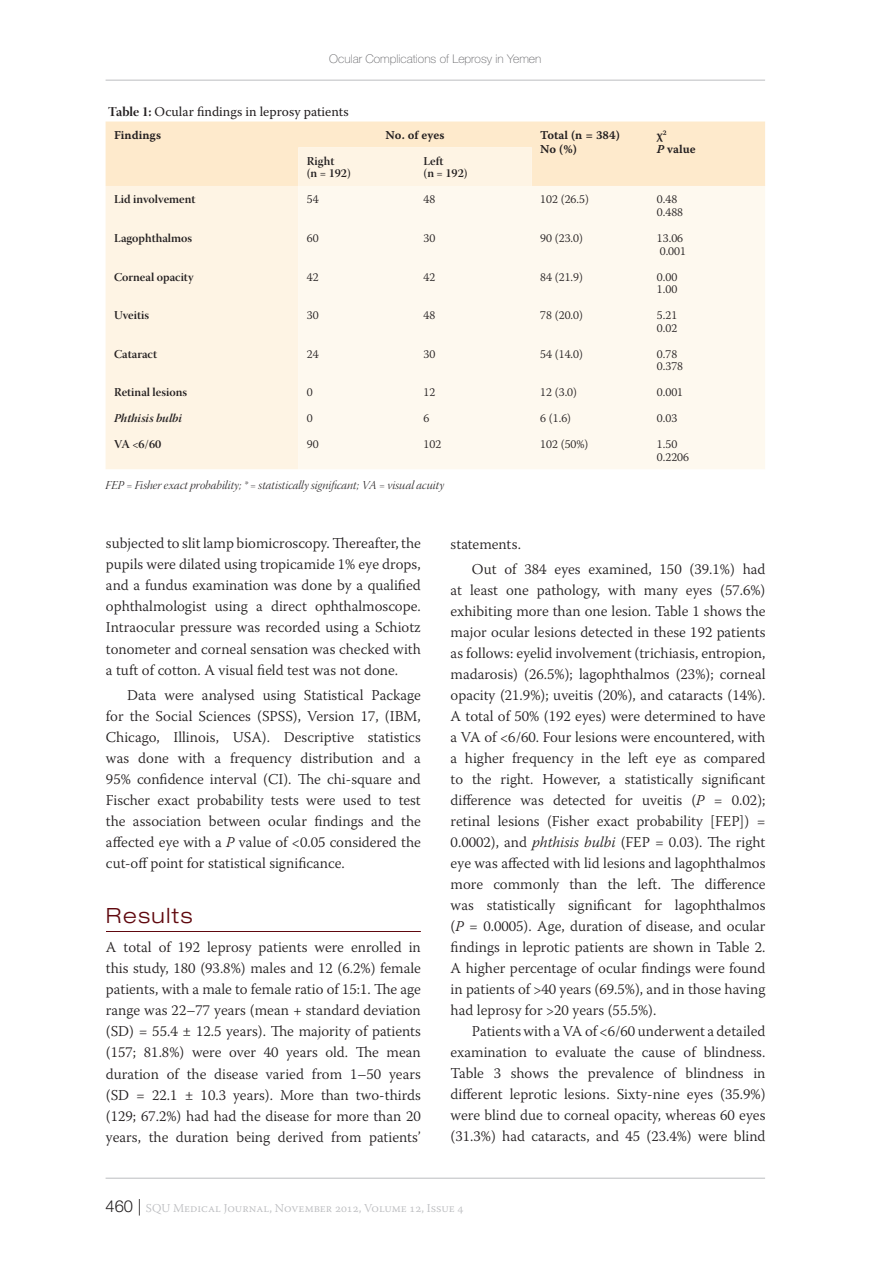
<style>
.page{position:relative;width:892px;height:1262px;background:#fff}
.page>*{position:absolute;margin:0;border:0;box-sizing:border-box;transform-origin:0 0}
.Heading1{font:300 expanded 21px "Helvetica Neue LT Pro";letter-spacing:.075em;color:#60080e}
.Text_Para_2{font:300 15px/21px "Warnock Pro";color:#231f20;text-align:justify}
.Text_Para_1{font:300 15px/21px "Warnock Pro";color:#231f20;text-align:justify}
.Tables{font:13.5px "Warnock Pro";color:#231f20}
.Table_Text{font:300 12px/12.8px "Warnock Pro";color:#231f20}
.Table_Subheading{font:12px "Warnock Pro Semibold Subh";color:#231f20}
.Table_Sub{font:12px "Warnock Pro Light It Disp";color:#231f20}
.Footer_Right{font:300 12px "Warnock Pro";color:#bcbdc0}
.Table_Text_Heading{font:12px/14.4px "Warnock Pro Semibold Capt";color:#231f20}
.t1{font:100 12px "Helvetica Neue LT Pro";color:#636366}
.Table_Subheading_NoP{font:12px/12.8px "Warnock Pro Semibold Subh";color:#231f20}
.Table_Subheading-2{font:12px "Warnock Pro Semibold It Subh";color:#231f20}
.s1{font-family:"Warnock Pro Bold Disp"}
.s2{font-family:"Warnock Pro Semibold It Capt"}
.s3{font-style:italic}
.s4{font-family:"Helvetica Neue LT Pro";font-size:16.5px;color:#231f20}
</style>
<div class="page">
<hr style="left:106px;top:80px;width:659px;height:1px;background:#bcbdc0">
<hr style="left:106px;top:1177px;width:659px;height:1px;background:#bcbdc0">
<hr style="left:106px;top:931px;width:315px;height:1px;background:#60080e">
<div style="left:106px;top:121px;width:659px;height:65px;background:#feeacc"></div>
<svg style="left:106px;top:147px;width:425px;height:322px;background:#fef2e1"></svg>
<div style="left:298px;top:186px;width:467px;height:283px;background:#fef9ef"></div>
<p class="t1" style="left:329px;top:52px;width:213px">Ocular Complications of Leprosy in Yemen</p>
<p class="Tables" style="left:108px;top:103px;width:242px"><span class="s1">Table 1:</span> Ocular findings in leprosy patients</p>
<p class="Table_Text_Heading" style="left:114px;top:127px;width:48px">Findings</p>
<p class="Table_Text_Heading" style="left:385px;top:127px;width:60px">No. of eyes</p>
<p class="Table_Text_Heading" style="left:540px;top:127px;width:81px">Total (n = 384)</p>
<p class="Table_Text_Heading" style="left:540px;top:142px;width:38px">No (%)</p>
<p class="Table_Subheading_NoP" style="left:307px;top:154px;width:46px">Right<br>(n = 192)</p>
<p class="Table_Subheading_NoP" style="left:423px;top:154px;width:46px">Left<br>(n = 192)</p>
<p class="Table_Text_Heading" style="left:656px;top:127px;width:40px">χ<sup>2<br></sup><span class="s2">P</span> value</p>
<p class="Table_Subheading" style="left:114px;top:192px;width:83px">Lid involvement</p>
<p class="Table_Text" style="left:307px;top:193px;width:13px">54</p>
<p class="Table_Text" style="left:423px;top:193px;width:13px">48</p>
<p class="Table_Text" style="left:540px;top:193px;width:50px">102 (26.5)</p>
<p class="Table_Text" style="left:656px;top:193px;width:28px">0.48<br>0.488</p>
<p class="Table_Subheading" style="left:114px;top:231px;width:80px">Lagophthalmos</p>
<p class="Table_Text" style="left:307px;top:231px;width:13px">60</p>
<p class="Table_Text" style="left:423px;top:231px;width:13px">30</p>
<p class="Table_Text" style="left:540px;top:231px;width:44px">90 (23.0)</p>
<p class="Table_Text" style="left:656px;top:231px;width:31px">13.06<br>0.001</p>
<p class="Table_Subheading" style="left:114px;top:269px;width:81px">Corneal opacity</p>
<p class="Table_Text" style="left:307px;top:270px;width:13px">42</p>
<p class="Table_Text" style="left:423px;top:270px;width:13px">42</p>
<p class="Table_Text" style="left:540px;top:270px;width:44px">84 (21.9)</p>
<p class="Table_Text" style="left:656px;top:270px;width:22px">0.00<br>1.00</p>
<p class="Table_Subheading" style="left:114px;top:308px;width:37px">Uveitis</p>
<p class="Table_Text" style="left:307px;top:308px;width:13px">30</p>
<p class="Table_Text" style="left:423px;top:308px;width:13px">48</p>
<p class="Table_Text" style="left:540px;top:308px;width:44px">78 (20.0)</p>
<p class="Table_Text" style="left:656px;top:308px;width:22px">5.21<br>0.02</p>
<p class="Table_Subheading" style="left:114px;top:346px;width:45px">Cataract</p>
<p class="Table_Text" style="left:307px;top:347px;width:13px">24</p>
<p class="Table_Text" style="left:423px;top:347px;width:13px">30</p>
<p class="Table_Text" style="left:540px;top:347px;width:44px">54 (14.0)</p>
<p class="Table_Text" style="left:656px;top:347px;width:28px">0.78<br>0.378</p>
<p class="Table_Subheading" style="left:114px;top:385px;width:74px">Retinal lesions</p>
<p class="Table_Text" style="left:307px;top:386px;width:7px">0</p>
<p class="Table_Text" style="left:423px;top:386px;width:13px">12</p>
<p class="Table_Text" style="left:540px;top:386px;width:38px">12 (3.0)</p>
<p class="Table_Text" style="left:656px;top:386px;width:28px">0.001</p>
<p class="Table_Subheading-2" style="left:114px;top:411px;width:69px">Phthisis bulbi</p>
<p class="Table_Text" style="left:307px;top:411px;width:7px">0</p>
<p class="Table_Text" style="left:423px;top:411px;width:7px">6</p>
<p class="Table_Text" style="left:540px;top:411px;width:32px">6 (1.6)</p>
<p class="Table_Text" style="left:656px;top:411px;width:22px">0.03</p>
<p class="Table_Subheading" style="left:114px;top:437px;width:49px">VA &lt;6/60</p>
<p class="Table_Text" style="left:307px;top:437px;width:13px">90</p>
<p class="Table_Text" style="left:423px;top:437px;width:19px">102</p>
<p class="Table_Text" style="left:540px;top:437px;width:50px">102 (50%)</p>
<p class="Table_Text" style="left:656px;top:437px;width:34px">1.50<br>0.2206</p>
<p class="Table_Sub" style="left:106px;top:478px;width:340px">FEP = Fisher exact probability; * = statistically significant; VA = visual acuity</p>
<p class="Text_Para_1" style="left:106px;top:532px;width:316px">subjected to slit lamp biomicroscopy. Thereafter, the pupils were dilated using tropicamide 1% eye drops, and a fundus examination was done by a qualified ophthalmologist using a direct ophthalmoscope.<br>Intraocular pressure was recorded using a Schiotz tonometer and corneal sensation was checked with a tuft of cotton. A visual field test was not done.</p>
<p class="Text_Para_2" style="left:106px;top:684px;width:316px;text-indent:21px">Data were analysed using Statistical Package for the Social Sciences (SPSS), Version 17, (IBM, Chicago, Illinois, USA). Descriptive statistics was done with a frequency distribution and a 95% confidence interval (CI). The chi-square and Fischer exact probability tests were used to test the association between ocular findings and the affected eye with a <span class="s3">P</span> value of &lt;0.05 considered the cut-off point for statistical significance.</p>
<p class="Heading1" style="left:106px;top:902px;width:88px">Results</p>
<p class="Text_Para_1" style="left:106px;top:936px;width:316px">A total of 192 leprosy patients were enrolled in this study, 180 (93.8%) males and 12 (6.2%) female patients, with a male to female ratio of 15:1. The age range was 22–77 years (mean + standard deviation (SD) = 55.4 ± 12.5 years). The majority of patients (157; 81.8%) were over 40 years old. The mean duration of the disease varied from 1–50 years (SD = 22.1 ± 10.3 years). More than two-thirds (129; 67.2%) had had the disease for more than 20 years, the duration being derived from patients’</p>
<p class="Text_Para_1" style="left:450px;top:533px;width:72px">statements.</p>
<p class="Text_Para_2" style="left:450px;top:558px;width:316px;text-indent:21px">Out of 384 eyes examined, 150 (39.1%) had at least one pathology, with many eyes (57.6%) exhibiting more than one lesion. Table 1 shows the major ocular lesions detected in these 192 patients as follows: eyelid involvement (trichiasis, entropion, madarosis) (26.5%); lagophthalmos (23%); corneal opacity (21.9%); uveitis (20%), and cataracts (14%).<br>A total of 50% (192 eyes) were determined to have a VA of &lt;6/60. Four lesions were encountered, with a higher frequency in the left eye as compared to the right. However, a statistically significant difference was detected for uveitis (<span class="s3">P</span> = 0.02); retinal lesions (Fisher exact probability [FEP]) = 0.0002), and <span class="s3">phthisis bulbi</span> (FEP = 0.03). The right eye was affected with lid lesions and lagophthalmos more commonly than the left. The difference was statistically significant for lagophthalmos (<span class="s3">P</span> = 0.0005). Age, duration of disease, and ocular findings in leprotic patients are shown in Table 2.<br>A higher percentage of ocular findings were found in patients of &gt;40 years (69.5%), and in those having had leprosy for &gt;20 years (55.5%).</p>
<p class="Text_Para_2" style="left:450px;top:1020px;width:316px;text-indent:21px">Patients with a VA of &lt;6/60 underwent a detailed examination to evaluate the cause of blindness.<br>Table 3 shows the prevalence of blindness in different leprotic lesions. Sixty-nine eyes (35.9%) were blind due to corneal opacity, whereas 60 eyes (31.3%) had cataracts, and 45 (23.4%) were blind</p>
<p class="Footer_Right" style="left:106px;top:1200px;width:359px"><span class="s4">460 |</span> SQU Medical Journal, November 2012, Volume 12, Issue 4</p>
</div>
